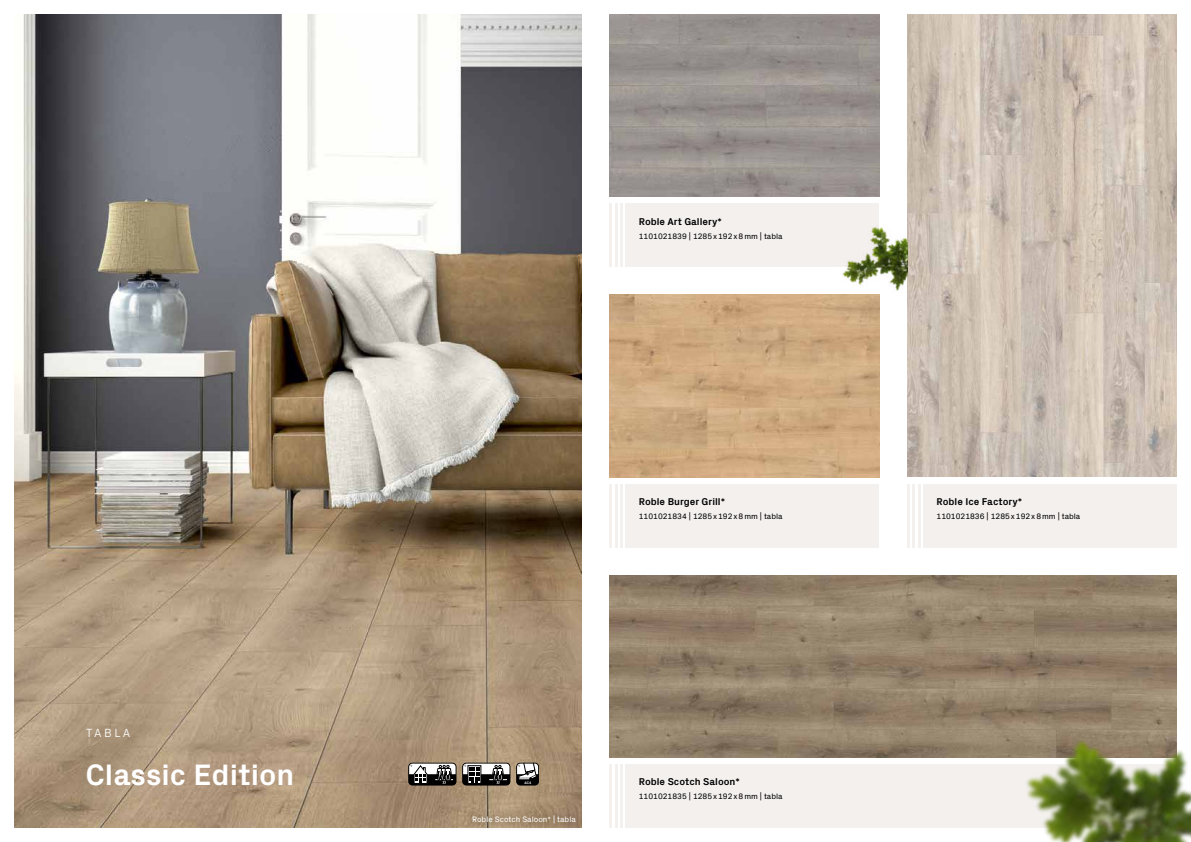
<style>
.page{position:relative;width:1191px;height:842px;background:#fff}
.page>*{position:absolute;margin:0;border:0;box-sizing:border-box;transform-origin:0 0}
.t1{font:700 30px "Px Grotesk";color:#fff}
.t2{font:300 12px "Px Grotesk";letter-spacing:.21em;color:#fff}
.t3{font:700 10px "Px Grotesk";color:#000}
.t4{font:8px "Px Grotesk";color:#000}
.t5{font:8px "Px Grotesk";color:#fff}
.t6{font:700 3.6px "Px Grotesk";color:#fff}
</style>
<div class="page">
<img style="left:14px;top:14px;width:567px;height:814px">
<div style="left:462px;top:763px;width:48px;height:22px;border:1px solid #000;border-radius:4px"></div>
<svg style="left:463px;top:764px;width:46px;height:20px"></svg>
<div style="left:408px;top:763px;width:48px;height:22px;border:1px solid #000;border-radius:4px"></div>
<svg style="left:409px;top:764px;width:46px;height:20px"></svg>
<div style="left:517px;top:763px;width:21px;height:22px;background:#000;border-radius:4px"></div>
<div style="left:516px;top:763px;width:23px;height:22px;border:1px solid #000;border-radius:4px"></div>
<svg style="left:517px;top:763px;width:21px;height:16px"></svg>
<img style="left:609px;top:575px;width:358px;height:182px">
<img style="left:907px;top:14px;width:269px;height:463px">
<div style="left:625px;top:765px;width:551px;height:63px;background:#f3f0ee"></div>
<hr style="left:620px;top:765px;width:2px;height:63px;background:#f3f0ee">
<div style="left:923px;top:484px;width:253px;height:63px;background:#f3f0ee"></div>
<hr style="left:907px;top:484px;width:3px;height:63px;background:#f3f0ee">
<hr style="left:912px;top:484px;width:3px;height:63px;background:#f3f0ee">
<hr style="left:917px;top:484px;width:3px;height:63px;background:#f3f0ee">
<img style="left:967px;top:575px;width:224px;height:267px">
<div style="left:625px;top:204px;width:254px;height:63px;background:#f3f0ee"></div>
<hr style="left:620px;top:204px;width:2px;height:63px;background:#f3f0ee">
<img style="left:609px;top:14px;width:270px;height:183px">
<img style="left:842px;top:227px;width:65px;height:64px">
<img style="left:609px;top:294px;width:270px;height:183px">
<div style="left:625px;top:484px;width:254px;height:63px;background:#f3f0ee"></div>
<hr style="left:620px;top:484px;width:2px;height:63px;background:#f3f0ee">
<hr style="left:609px;top:765px;width:3px;height:63px;background:#f3f0ee">
<hr style="left:615px;top:765px;width:2px;height:63px;background:#f3f0ee">
<hr style="left:609px;top:204px;width:3px;height:63px;background:#f3f0ee">
<hr style="left:615px;top:204px;width:2px;height:63px;background:#f3f0ee">
<div style="left:463px;top:806px;width:122px;height:26px;background:#322116;opacity:.8"></div>
<hr style="left:609px;top:484px;width:3px;height:63px;background:#f3f0ee">
<hr style="left:615px;top:484px;width:2px;height:63px;background:#f3f0ee">
<h2 class="t2" style="left:86px;top:725px;width:46px">TABLA</h2>
<h1 class="t1" style="left:85px;top:753px;width:210px">Classic Edition</h1>
<p class="t3" style="left:639px;top:214px;width:84px">Roble Art Gallery*</p>
<p class="t4" style="left:639px;top:230px;width:145px">1101021839 | 1285 x 192 x 8 mm | tabla</p>
<p class="t3" style="left:639px;top:494px;width:88px">Roble Burger Grill*</p>
<p class="t4" style="left:639px;top:511px;width:145px">1101021834 | 1285 x 192 x 8 mm | tabla</p>
<p class="t6" style="left:524px;top:780px;width:8px">AC4</p>
<p class="t3" style="left:639px;top:775px;width:103px">Roble Scotch Saloon*</p>
<p class="t4" style="left:639px;top:791px;width:145px">1101021835 | 1285 x 192 x 8 mm | tabla</p>
<p class="t5" style="left:472px;top:813px;width:105px">Roble Scotch Saloon* | tabla</p>
<p class="t3" style="left:936px;top:494px;width:87px">Roble Ice Factory*</p>
<p class="t4" style="left:936px;top:511px;width:145px">1101021836 | 1285 x 192 x 8 mm | tabla</p>
</div>
